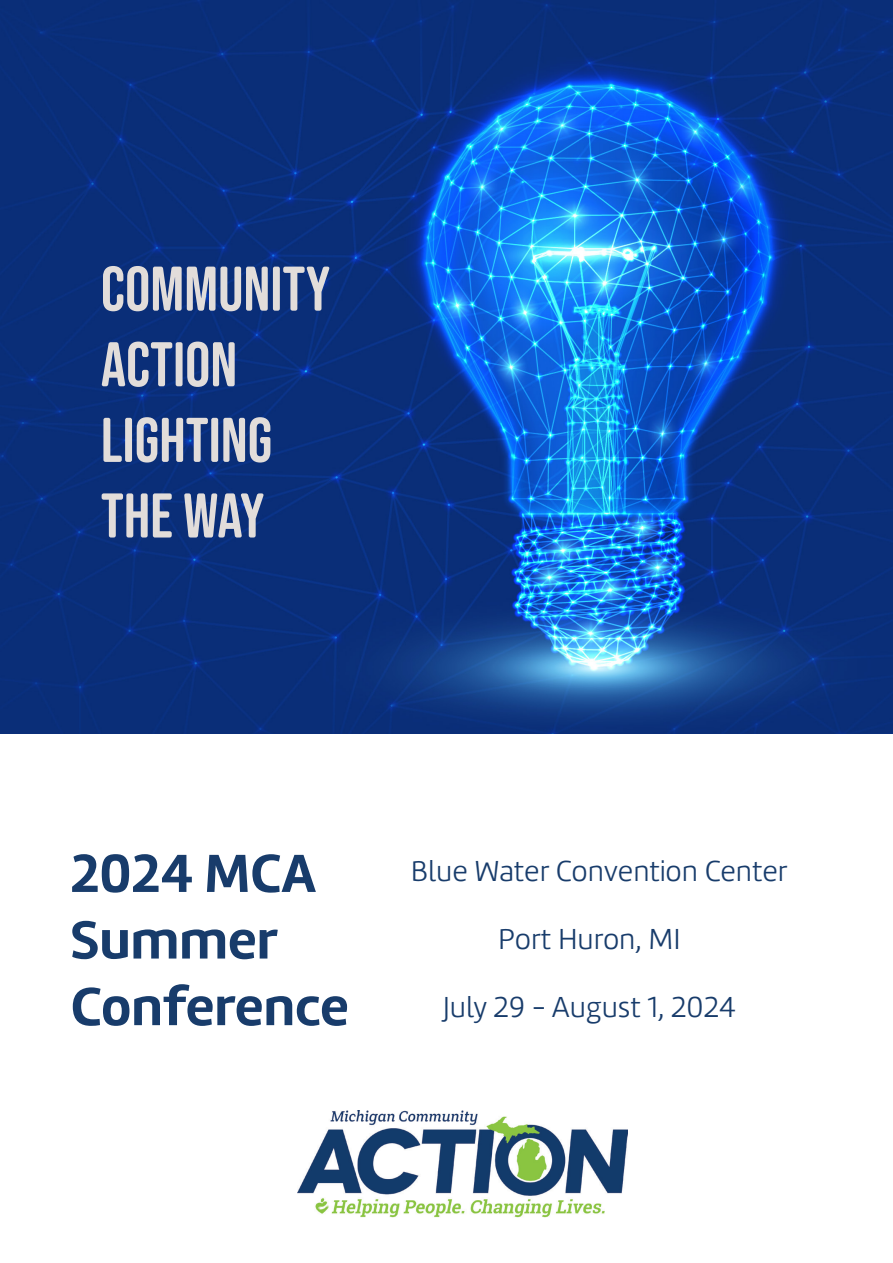
<style>
.page{position:relative;width:893px;height:1263px;background:#fff}
.page>*{position:absolute;margin:0;border:0;box-sizing:border-box;transform-origin:0 0}
.t1{font:63px "Bebas Neue Semi Rounded";color:#e2ddda}
.Title_02_Left{font:700 55.5px "Marine";color:#183c6b}
.Title_03_Left{font:300 30px "Marine";color:#183c6b}
</style>
<div class="page">
<img style="left:297px;top:1111px;width:331px;height:107px">
<img style="left:0;top:0;width:893px;height:733px">
<p class="t1" style="left:101px;top:253px;width:231px">COMMUNITY</p>
<p class="t1" style="left:101px;top:329px;width:138px">ACTION</p>
<p class="t1" style="left:101px;top:404px;width:173px">LIGHTING</p>
<p class="t1" style="left:101px;top:480px;width:165px">THE WAY</p>
<p class="Title_02_Left" style="left:71px;top:837px;width:247px">2024 MCA</p>
<p class="Title_02_Left" style="left:71px;top:903px;width:209px">Summer</p>
<p class="Title_02_Left" style="left:71px;top:970px;width:280px">Conference</p>
<p class="Title_03_Left" style="left:411px;top:852px;width:378px">Blue Water Convention Center</p>
<p class="Title_03_Left" style="left:498px;top:920px;width:184px">Port Huron, MI</p>
<p class="Title_03_Left" style="left:443px;top:988px;width:295px">July 29 - August 1, 2024</p>
</div>
